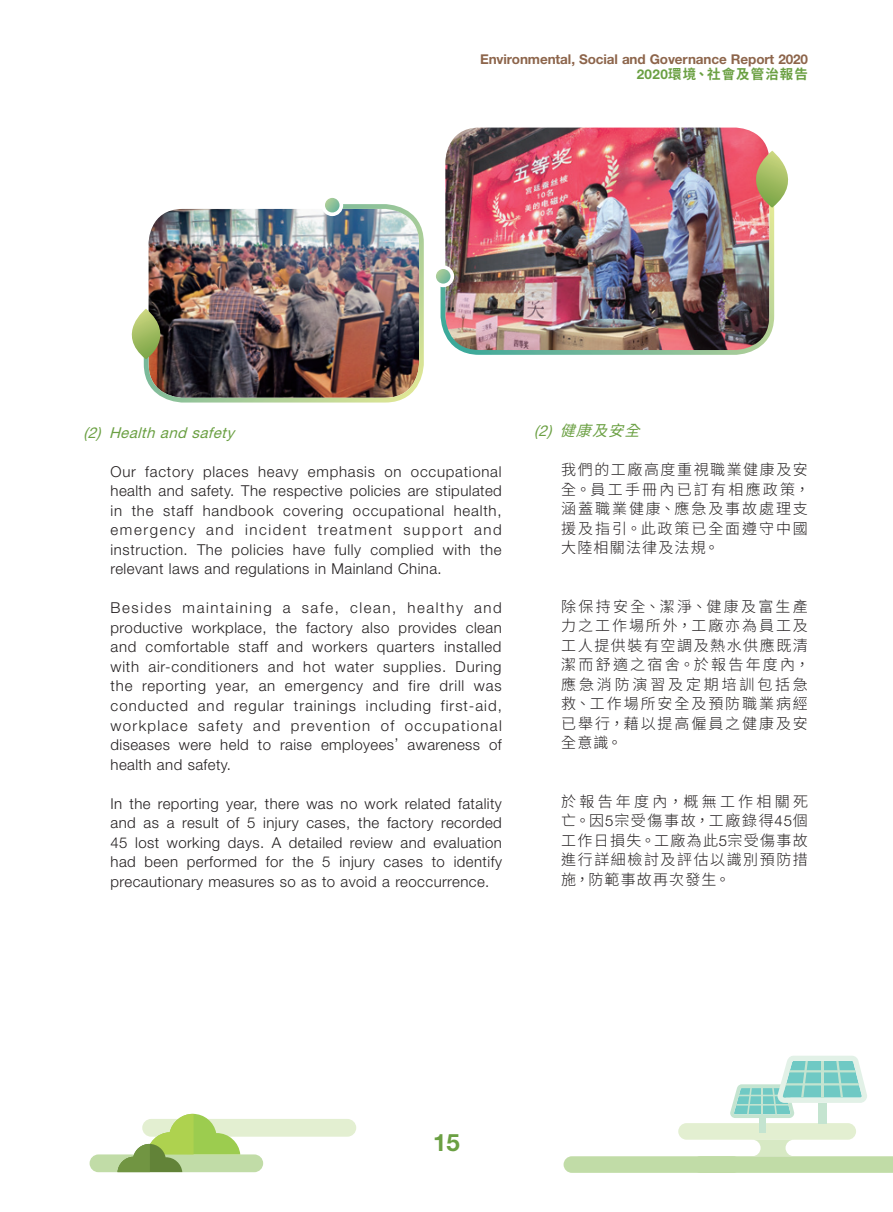
<style>
.page{position:relative;width:893px;height:1212px;background:#fff}
.page>*{position:absolute;margin:0;border:0;box-sizing:border-box;transform-origin:0 0}
.t1{font:700 24px "Helvetica Neue LT Std";color:#6ba043}
.Body_Text{font:300 15px/19.5px "Helvetica Neue LT Std";letter-spacing:.03em;color:#231f20;text-align:justify}
.C_Body_Text{font:300 15px/19.5px "Source Han Sans TC";letter-spacing:.13em;color:#231f20}
.Heading_3{font:italic 15px "Helvetica Neue LT Std";color:#6ba043}
.C_Heading_3{font:italic 15px "Source Han Sans TC";color:#6ba043}
.t2{font:700 13.5px "Helvetica Neue LT Std";letter-spacing:-.005em;color:#8d654b}
.t3{font:700 13.5px "Source Han Sans TC";letter-spacing:.08em;color:#6ba043}
.s1{font-family:"Helvetica Neue LT Std"}
</style>
<div class="page">
<svg style="left:564px;top:1056px;width:329px;height:117px"></svg>
<div style="left:818px;top:1103px;width:9px;height:21px;background:#c4e4d0"></div>
<svg style="left:90px;top:1114px;width:266px;height:58px"></svg>
<img style="left:143px;top:204px;width:281px;height:199px">
<svg style="left:131px;top:309px;width:47px;height:50px;background:#747a54"></svg>
<svg style="left:323px;top:196px;width:18px;height:18px"></svg>
<div style="left:321px;top:194px;width:22px;height:22px;border:4px solid #fff;border-radius:50%"></div>
<img style="left:445px;top:128px;width:323px;height:56px">
<img style="left:440px;top:184px;width:335px;height:171px">
<svg style="left:736px;top:151px;width:53px;height:57px;background:#d09277"></svg>
<svg style="left:434px;top:267px;width:18px;height:18px"></svg>
<div style="left:432px;top:265px;width:22px;height:22px;border:4px solid #fff;border-radius:50%"></div>
<p class="t2" style="left:480px;top:51px;width:329px">Environmental, Social and Governance Report 2020</p>
<p class="t3" style="left:637px;top:67px;width:173px"><span class="s1">2020</span>環境、社會及管治報告</p>
<p class="Heading_3" style="left:84px;top:424px;width:157px">(2) Health and safety</p>
<p class="Body_Text" style="left:111px;top:461px;width:393px">Our factory places heavy emphasis on occupational health and safety. The respective policies are stipulated in the staff handbook covering occupational health, emergency and incident treatment support and instruction. The policies have fully complied with the relevant laws and regulations in Mainland China.</p>
<p class="Body_Text" style="left:111px;top:598px;width:393px">Besides maintaining a safe, clean, healthy and productive workplace, the factory also provides clean and comfortable staff and workers quarters installed with air-conditioners and hot water supplies. During the reporting year, an emergency and fire drill was conducted and regular trainings including first-aid, workplace safety and prevention of occupational diseases were held to raise employees’ awareness of health and safety.</p>
<p class="Body_Text" style="left:111px;top:793px;width:393px">In the reporting year, there was no work related fatality and as a result of 5 injury cases, the factory recorded 45 lost working days. A detailed review and evaluation had been performed for the 5 injury cases to identify precautionary measures so as to avoid a reoccurrence.</p>
<p class="C_Heading_3" style="left:534px;top:422px;width:118px"><span class="s1">(2)</span> 健康及安全</p>
<p class="C_Body_Text" style="left:561px;top:460px;width:250px">我們的工廠高度重視職業健康及安全。員工手冊內已訂有相應政策，涵蓋職業健康、應急及事故處理支援及指引。此政策已全面遵守中國大陸相關法律及法規。</p>
<p class="C_Body_Text" style="left:561px;top:597px;width:250px">除保持安全、潔淨、健康及富生產力之工作場所外，工廠亦為員工及工人提供裝有空調及熱水供應既清潔而舒適之宿舍。於報告年度內，應急消防演習及定期培訓包括急救、工作場所安全及預防職業病經已舉行，藉以提高僱員之健康及安全意識。</p>
<p class="C_Body_Text" style="left:561px;top:792px;width:248px;text-align:justify">於報告年度內，概無工作相關死亡。因<span class="s1">5</span>宗受傷事故，工廠錄得<span class="s1">45</span>個工作日損失。工廠為此<span class="s1">5</span>宗受傷事故進行詳細檢討及評估以識別預防措施，防範事故再次發生。</p>
<h1 class="t1" style="left:433px;top:1128px;width:28px">15</h1>
</div>
